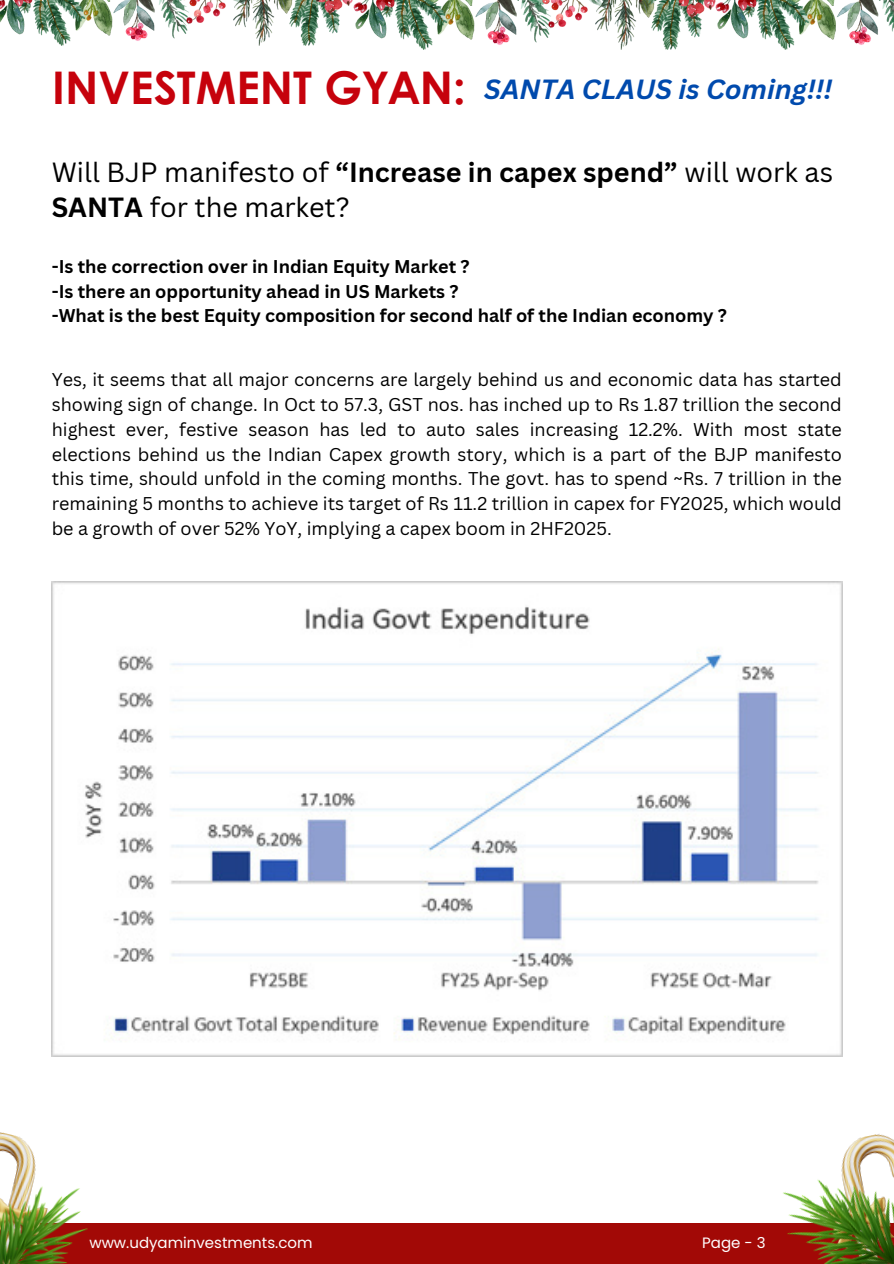
<style>
.page{position:relative;width:894px;height:1264px;background:#fff}
.page>*{position:absolute;margin:0;border:0;box-sizing:border-box;transform-origin:0 0}
.t1{font:700 45px "Century Gothic";color:#c6020c}
.t2{font:27px/34.8px "Canva Sans";color:#000}
.t3{font:italic 700 27px "Canva Sans";color:#004aad}
.t4{font:18px/24.8px "Canva Sans";color:#000;text-align:justify}
.t5{font:700 18px/24.8px "Canva Sans";color:#000}
.t6{font:15px "Poppins";color:#fff}
.s1{font-weight:700}
</style>
<div class="page">
<div style="left:0;top:1223px;width:893px;height:40px;background:#a20906"></div>
<img style="left:0;top:1132px;width:36px;height:45px">
<img style="left:0;top:1177px;width:88px;height:86px">
<img style="left:783px;top:1134px;width:110px;height:129px">
<img style="left:52px;top:582px;width:789px;height:474px">
<img style="left:0;top:0;width:353px;height:45px">
<img style="left:353px;top:0;width:361px;height:49px">
<img style="left:714px;top:0;width:179px;height:49px">
<p class="t1" style="left:52px;top:54px;width:415px">INVESTMENT GYAN:</p>
<h2 class="t3" style="left:484px;top:70px;width:349px">SANTA CLAUS is Coming!!!</h2>
<h1 class="t2" style="left:52px;top:154px;width:782px">Will BJP manifesto of <span class="s1">“Increase in capex spend”</span> will work as<br><span class="s1">SANTA</span> for the market?</h1>
<h3 class="t5" style="left:52px;top:253px;width:676px">-Is the correction over in Indian Equity Market ?<br>-Is there an opportunity ahead in US Markets ?<br>-What is the best Equity composition for second half of the Indian economy ?</h3>
<h4 class="t4" style="left:52px;top:367px;width:791px">Yes, it seems that all major concerns are largely behind us and economic data has started showing sign of change. In Oct to 57.3, GST nos. has inched up to Rs 1.87 trillion the second highest ever, festive season has led to auto sales increasing 12.2%. With most state elections behind us the Indian Capex growth story, which is a part of the BJP manifesto this time, should unfold in the coming months. The govt. has to spend ~Rs. 7 trillion in the remaining 5 months to achieve its target of Rs 11.2 trillion in capex for FY2025, which would be a growth of over 52% YoY, implying a capex boom in 2HF2025.</h4>
<p class="t6" style="left:89px;top:1231px;width:224px">www.udyaminvestments.com</p>
<p class="t6" style="left:702px;top:1231px;width:65px">Page - 3</p>
</div>
